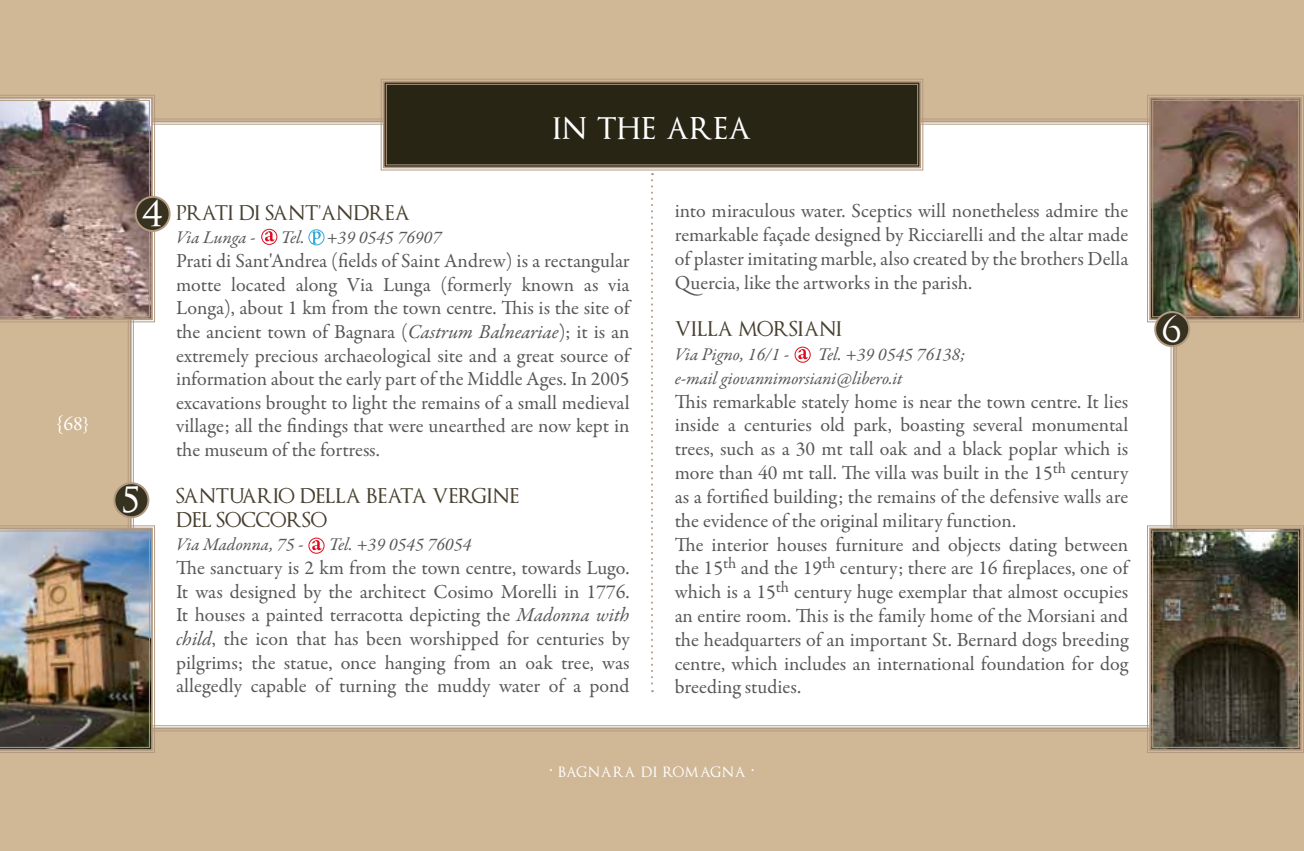
<style>
.page{position:relative;width:1304px;height:851px;background:#fff}
.page>*{position:absolute;margin:0;border:0;box-sizing:border-box;transform-origin:0 0}
.t1{font:44px "Optimus Princeps";color:#fff}
.t2{font:40px "Optimus Princeps";color:#fff}
.t3{font:20px/23.8px "Garamond Premr Pro";color:#575756;text-align:justify}
.t4{font:20px/23.6px "Optimus Princeps";color:#473f2e}
.t5{font:20px "Garamond Premr Pro";color:#fff}
.t6{font:italic 18px/23.8px "Garamond Premr Pro";color:#575756}
.t7{font:14px "Optimus Princeps";letter-spacing:.075em;color:#fff}
.s1{font-size:18px}
.s2{font-style:italic}
.s3{font-weight:600;font-size:18px}
</style>
<div class="page">
<div style="left:0;top:0;width:1304px;height:850px;background:#d0b897"></div>
<div style="left:128px;top:118px;width:1049px;height:613px;background:#fff"></div>
<svg style="left:380px;top:79px;width:544px;height:92px;background:#34301f"></svg>
<div style="left:383px;top:81px;width:538px;height:87px;border:2px solid #b29a81"></div>
<div style="left:386px;top:84px;width:532px;height:81px;border:1px solid #b29a81"></div>
<img style="left:0;top:95px;width:155px;height:228px">
<img style="left:0;top:525px;width:155px;height:228px">
<svg style="left:1147px;top:525px;width:157px;height:228px;background:#4d483a"></svg>
<div style="left:1149px;top:527px;width:153px;height:223px;border:2px solid #b29a81"></div>
<div style="left:1152px;top:530px;width:147px;height:217px;border:1px solid #b29a81"></div>
<div style="left:136px;top:197px;width:34px;height:34px;background:#373120;border-radius:50%"></div>
<div style="left:135px;top:196px;width:36px;height:36px;border:2px solid #b29a81;border-radius:50%"></div>
<svg style="left:651px;top:173px;width:2px;height:519px"></svg>
<div style="left:114px;top:483px;width:34px;height:34px;background:#373120;border-radius:50%"></div>
<div style="left:113px;top:482px;width:36px;height:36px;border:2px solid #b29a81;border-radius:50%"></div>
<img style="left:1147px;top:95px;width:157px;height:228px">
<div style="left:1149px;top:97px;width:153px;height:223px;border:2px solid #b29a81"></div>
<div style="left:1152px;top:100px;width:147px;height:217px;border:1px solid #b29a81"></div>
<div style="left:1155px;top:312px;width:34px;height:34px;background:#373120;border-radius:50%"></div>
<div style="left:1154px;top:311px;width:36px;height:36px;border:2px solid #b29a81;border-radius:50%"></div>
<div style="left:261px;top:229px;width:16px;height:16px;border:1px solid #dd0c20;border-radius:50%"></div>
<svg style="left:265px;top:231px;width:9px;height:10px"></svg>
<div style="left:308px;top:229px;width:17px;height:16px;border:1px solid #2fa8db;border-radius:50%"></div>
<svg style="left:312px;top:231px;width:9px;height:13px"></svg>
<div style="left:308px;top:537px;width:17px;height:16px;border:1px solid #dd0c20;border-radius:50%"></div>
<svg style="left:312px;top:540px;width:10px;height:10px"></svg>
<div style="left:795px;top:346px;width:16px;height:17px;border:1px solid #dd0c20;border-radius:50%"></div>
<svg style="left:798px;top:349px;width:10px;height:10px"></svg>
<p class="t5" style="left:57px;top:411px;width:34px">{68<span class="s1">}</span></p>
<h2 class="t2" style="left:552px;top:107px;width:201px">IN THE AREA</h2>
<h1 class="t1" style="left:141px;top:191px;width:23px">4</h1>
<h1 class="t1" style="left:122px;top:477px;width:18px">5</h1>
<p class="t4" style="left:176px;top:202px;width:235px">PRATI DI SANT’ANDREA</p>
<p class="t6" style="left:176px;top:227px;width:81px">Via Lunga -</p>
<p class="t6" style="left:281px;top:227px;width:162px">Tel. +39 0545 76907</p>
<p class="t3" style="left:176px;top:249px;width:455px">Prati di Sant'Andrea (fields of Saint Andrew) is a rectangular motte located along Via Lunga (formerly known as via Longa), about 1 km from the town centre. This is the site of the ancient town of Bagnara (<span class="s2">Castrum Balneariae</span>); it is an extremely precious archaeological site and a great source of information about the early part of the Middle Ages. In 2005 excavations brought to light the remains of a small medieval village; all the findings that were unearthed are now kept in the museum of the fortress.</p>
<p class="t4" style="left:176px;top:485px;width:345px">SANTUARIO DELLA BEATA VERGINE<br>DEL SOCCORSO</p>
<p class="t6" style="left:176px;top:534px;width:129px">Via Madonna, 75 -</p>
<p class="t6" style="left:329px;top:534px;width:144px">Tel. +39 0545 76054</p>
<p class="t3" style="left:176px;top:556px;width:455px">The sanctuary is 2 km from the town centre, towards Lugo.<br>It was designed by the architect Cosimo Morelli in 1776.<br>It houses a painted terracotta depicting the <span class="s2">Madonna with child</span>, the icon that has been worshipped for centuries by pilgrims; the statue, once hanging from an oak tree, was allegedly capable of turning the muddy water of a pond</p>
<p class="t3" style="left:675px;top:199px;width:455px">into miraculous water. Sceptics will nonetheless admire the remarkable façade designed by Ricciarelli and the altar made of plaster imitating marble, also created by the brothers Della Quercia, like the artworks in the parish.</p>
<p class="t4" style="left:675px;top:318px;width:78px">VILLA MORSI</p>
<p class="t4" style="left:804px;top:318px;width:28px">ANI</p>
<p class="t6" style="left:675px;top:343px;width:116px">Via Pigno, 16/1 -</p>
<p class="t6" style="left:675px;top:343px;width:292px;text-indent:143px">Tel. +39 0545 76138; e-mail giovannimorsiani@libero.it</p>
<p class="t3" style="left:675px;top:390px;width:455px;text-align:left">This remarkable stately home is near the town centre. It lies inside a centuries old park, boasting several monumental trees, such as a 30 mt tall oak and a black poplar which is more than 40 mt tall. The villa was built in the 15<sup>th</sup> century as a fortified building; the remains of the defensive walls are the evidence of the original military function.<br>The interior houses furniture and objects dating between the 15<sup>th</sup> and the 19<sup>th</sup> century; there are 16 fireplaces, one of which is a 15<sup>th</sup> century huge exemplar that almost occupies an entire room. This is the family home of the Morsiani and the headquarters of an important St. Bernard dogs breeding centre, which includes an international foundation for dog breeding studies.</p>
<p class="t7" style="left:550px;top:764px;width:206px"><span class="s3">·</span> BAGNARA DI ROMAGNA <span class="s3">·</span></p>
<h1 class="t1" style="left:1162px;top:306px;width:21px">6</h1>
</div>
